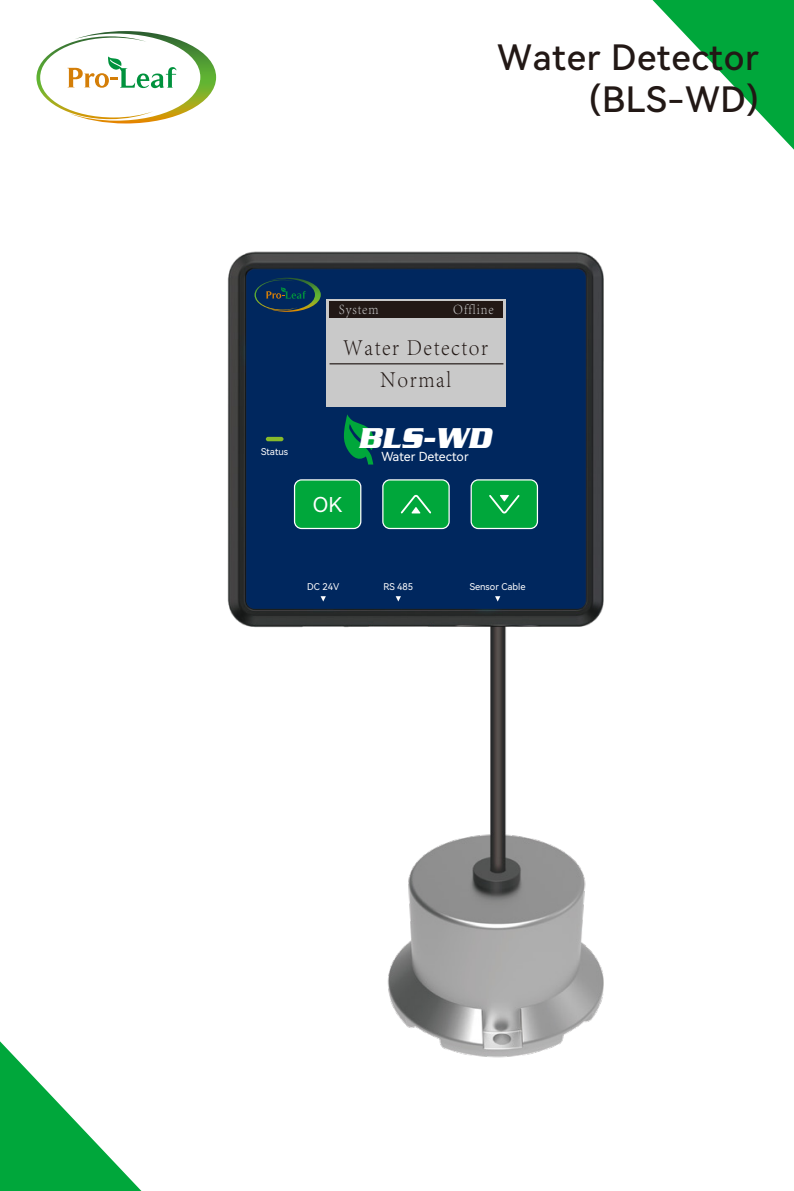
<style>
.page{position:relative;width:794px;height:1191px;background:#fff}
.page>*{position:absolute;margin:0;border:0;box-sizing:border-box;transform-origin:0 0}
.t1{font:35px/42px "Harmony OS Sans SC Medium";letter-spacing:.02em;color:#221815;text-align:right}
.t2{font:italic 700 29.75px "Serpentine";color:#fff}
.t3{font:300 23.45px/31.8px "Adobe Song Std";letter-spacing:.08em;color:#221815;text-align:center;scale:.87 1}
.t4{font:20.65px "Harmony OS Sans SC";color:#fff}
.t5{font:300 14.7px "Adobe Song Std";letter-spacing:.08em;color:#c9c9c9;scale:.87 1}
.t6{font:12.6px "Harmony OS Sans SC";color:#fff}
.t7{font:9.45px "Harmony OS Sans SC";color:#fff}
</style>
<div class="page">
<svg style="left:652px;top:0;width:142px;height:150px"></svg>
<svg style="left:0;top:1041px;width:141px;height:150px"></svg>
<svg style="left:36px;top:31px;width:180px;height:92px"></svg>
<img style="left:227px;top:251px;width:377px;height:807px">
<div style="left:246px;top:269px;width:339px;height:339px;background:#00275e;border-radius:8px"></div>
<hr style="left:266px;top:437px;width:17px;height:4px;background:#88ba2b;border-radius:2px">
<svg style="left:320px;top:596px;width:6px;height:5px"></svg>
<svg style="left:396px;top:596px;width:5px;height:5px"></svg>
<svg style="left:495px;top:596px;width:5px;height:5px"></svg>
<div style="left:383px;top:480px;width:66px;height:48px;background:#00a73b;border-radius:7px"></div>
<div style="left:382px;top:479px;width:68px;height:50px;border:1px solid #fff;border-radius:7px"></div>
<svg style="left:400px;top:494px;width:32px;height:20px"></svg>
<div style="left:294px;top:480px;width:67px;height:48px;background:#00a73b;border-radius:7px"></div>
<div style="left:294px;top:479px;width:67px;height:50px;border:1px solid #fff;border-radius:7px"></div>
<div style="left:471px;top:480px;width:66px;height:48px;background:#00a73b;border-radius:7px"></div>
<div style="left:470px;top:479px;width:68px;height:50px;border:1px solid #fff;border-radius:7px"></div>
<svg style="left:489px;top:494px;width:31px;height:20px"></svg>
<svg style="left:254px;top:278px;width:67px;height:34px"></svg>
<svg style="left:344px;top:414px;width:30px;height:50px"></svg>
<div style="left:326px;top:299px;width:180px;height:107px;background:#c9c9c9"></div>
<hr style="left:329px;top:363px;width:174px;height:1px;background:#221815">
<div style="left:329px;top:301px;width:174px;height:17px;background:#221815"></div>
<h1 class="t1" style="left:497px;top:35px;width:263px">Water Detector (BLS-WD)</h1>
<p class="t7" style="left:261px;top:445px;width:29px">Status</p>
<h3 class="t5" style="left:339px;top:301px;width:47px">System</h3>
<h3 class="t5" style="left:453px;top:301px;width:48px">Offline</h3>
<h3 class="t3" style="left:343px;top:331px;width:168px">Water Detector<br>Normal</h3>
<h2 class="t2" style="left:357px;top:422px;width:135px">BLS-WD</h2>
<h3 class="t4" style="left:313px;top:490px;width:31px">OK</h3>
<h3 class="t6" style="left:381px;top:448px;width:89px">Water Detector</h3>
<p class="t7" style="left:307px;top:580px;width:34px">DC 24V</p>
<p class="t7" style="left:383px;top:580px;width:31px">RS 485</p>
<p class="t7" style="left:470px;top:580px;width:57px">Sensor Cable</p>
</div>
